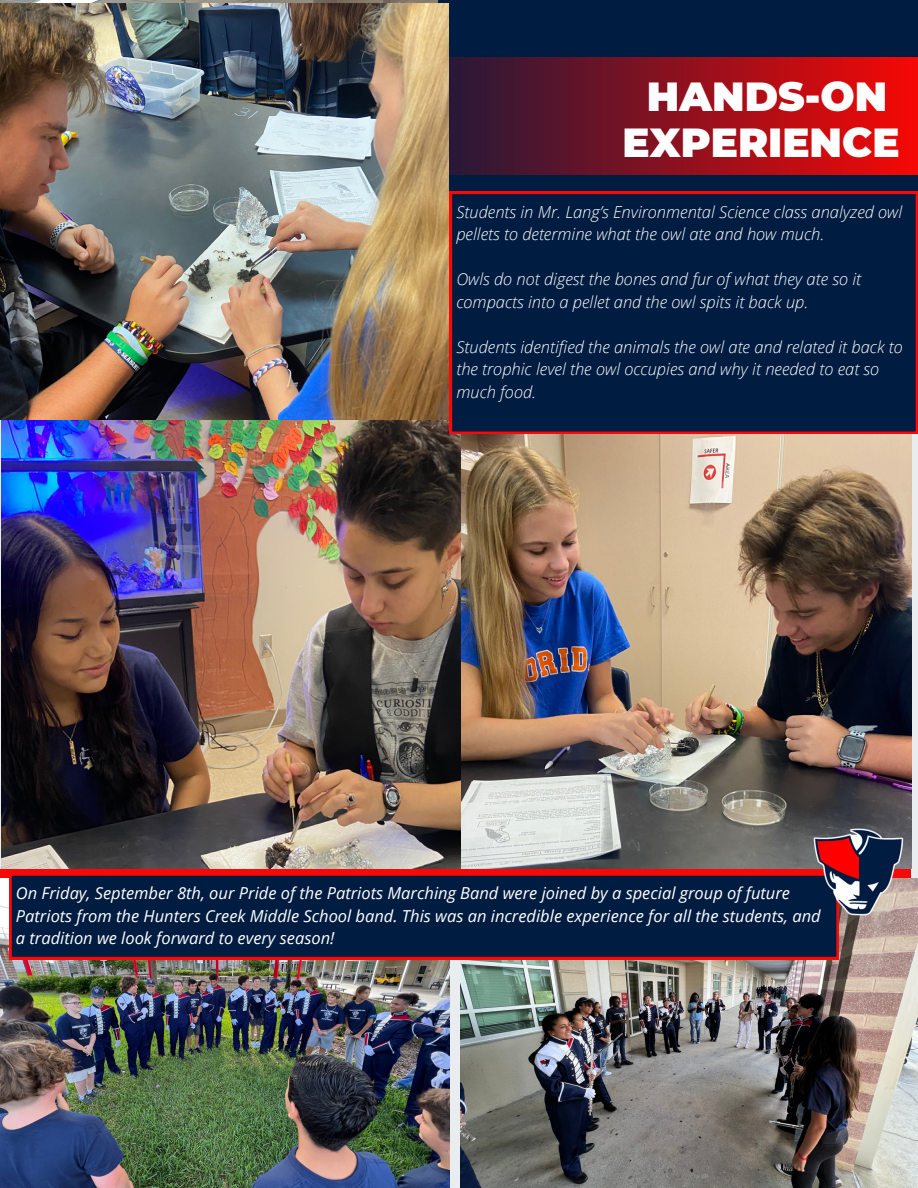
<style>
.page{position:relative;width:918px;height:1188px;background:#fff}
.page>*{position:absolute;margin:0;border:0;box-sizing:border-box;transform-origin:0 0}
.t1{font:900 40.5px "Montserrat";color:#fff}
.t2{font:italic 300 16.5px/22.5px "Open Sans";color:#fff}
.t3{font:italic 16.5px/22.5px "Open Sans";color:#fff}
</style>
<div class="page">
<div style="left:438px;top:0;width:480px;height:420px;background:#001c41"></div>
<img style="left:460px;top:434px;width:451px;height:434px">
<img style="left:1px;top:420px;width:459px;height:449px">
<div style="left:0;top:869px;width:911px;height:9px;background:#f60906"></div>
<svg style="left:449px;top:57px;width:469px;height:117px;background:#8e101e"></svg>
<img style="left:0;top:3px;width:449px;height:417px">
<svg style="left:450px;top:192px;width:468px;height:242px"></svg>
<img style="left:0;top:878px;width:449px;height:310px">
<img style="left:460px;top:878px;width:458px;height:310px">
<div style="left:10px;top:875px;width:829px;height:84px;background:#001c41"></div>
<img style="left:814px;top:828px;width:90px;height:88px">
<p class="t1" style="left:647px;top:71px;width:242px">HANDS-ON</p>
<p class="t1" style="left:623px;top:118px;width:279px">EXPERIENCE</p>
<p class="t2" style="left:456px;top:200px;width:447px">Students in Mr. Lang’s Environmental Science class analyzed owl pellets to determine what the owl ate and how much.</p>
<p class="t2" style="left:456px;top:268px;width:406px">Owls do not digest the bones and fur of what they ate so it compacts into a pellet and the owl spits it back up.</p>
<p class="t2" style="left:456px;top:335px;width:448px">Students identified the animals the owl ate and related it back to the trophic level the owl occupies and why it needed to eat so much food.</p>
<p class="t3" style="left:16px;top:882px;width:806px">On Friday, September 8th, our Pride of the Patriots Marching Band were joined by a special group of future<br>Patriots from the Hunters Creek Middle School band. This was an incredible experience for all the students, and a tradition we look forward to every season!</p>
</div>
